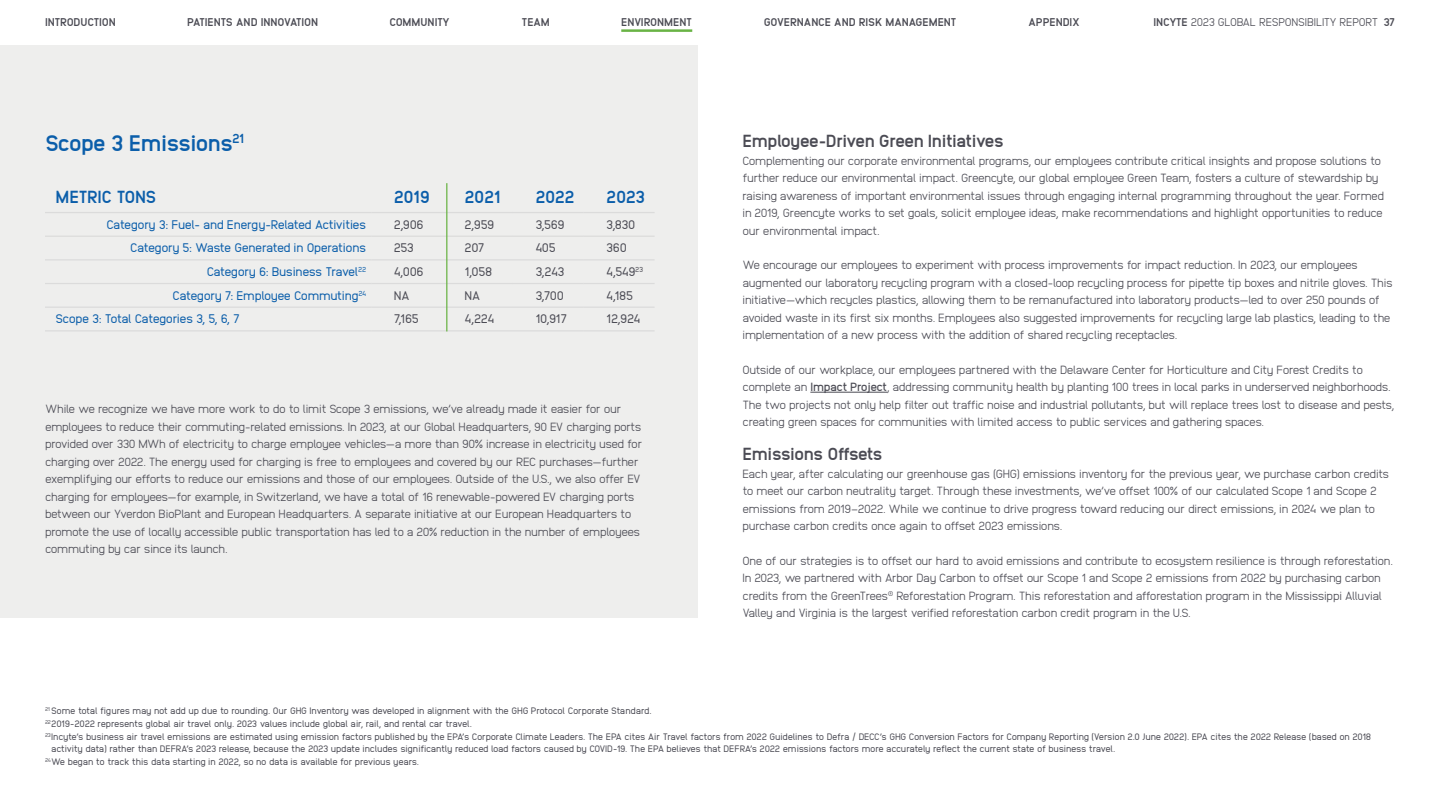
<style>
.page{position:relative;width:1440px;height:810px;background:#fff}
.page>*{position:absolute;margin:0;border:0;box-sizing:border-box;transform-origin:0 0}
.t1{font:800 22.5px "Anodina";letter-spacing:-.04em;color:#0b5eaa}
.t2{font:800 17.5px "Anodina";letter-spacing:-.05em;color:#4b4b54}
.t3{font:800 17.5px "Anodina";letter-spacing:-.03em;color:#0b5eaa}
.t4{font:12.5px "Anodina";letter-spacing:-.06em;color:#0b5eaa}
.t5{font:12.5px "Anodina";letter-spacing:-.03em;color:#4b4b54}
.t6{font:12.5px "Anodina";letter-spacing:-.04em;color:#0b5eaa}
.INCYTE_main_body_copy{font:300 11.88px/17.5px "Anodina";letter-spacing:-.04em;color:#4b4b54}
.t7{font:800 11.25px "Anodina";letter-spacing:-.025em;color:#4b4b54}
.t8{font:300 11.25px "Anodina";letter-spacing:-.025em;color:#4b4b54}
.Footnote{font:9.38px/11.2px "Anodina";letter-spacing:-.03em;color:#4b4b54}
.s1{font-weight:800}
.s2{font-weight:700}
</style>
<div class="page">
<hr style="left:621px;top:29px;width:71px;height:3px;background:#69b345">
<div style="left:0;top:45px;width:698px;height:572px;background:#eeeeed"></div>
<hr style="left:45px;top:212px;width:326px;height:1px;background:#dbdbdb">
<hr style="left:371px;top:212px;width:71px;height:1px;background:#dbdbdb">
<hr style="left:442px;top:212px;width:71px;height:1px;background:#dbdbdb">
<hr style="left:513px;top:212px;width:71px;height:1px;background:#dbdbdb">
<hr style="left:584px;top:212px;width:71px;height:1px;background:#dbdbdb">
<hr style="left:45px;top:236px;width:326px;height:1px;background:#dbdbdb">
<hr style="left:371px;top:236px;width:71px;height:1px;background:#dbdbdb">
<hr style="left:442px;top:236px;width:71px;height:1px;background:#dbdbdb">
<hr style="left:513px;top:236px;width:71px;height:1px;background:#dbdbdb">
<hr style="left:584px;top:236px;width:71px;height:1px;background:#dbdbdb">
<hr style="left:45px;top:259px;width:326px;height:1px;background:#dbdbdb">
<hr style="left:371px;top:259px;width:71px;height:1px;background:#dbdbdb">
<hr style="left:442px;top:259px;width:71px;height:1px;background:#dbdbdb">
<hr style="left:513px;top:259px;width:71px;height:1px;background:#dbdbdb">
<hr style="left:584px;top:259px;width:71px;height:1px;background:#dbdbdb">
<hr style="left:45px;top:283px;width:326px;height:1px;background:#dbdbdb">
<hr style="left:371px;top:283px;width:71px;height:1px;background:#dbdbdb">
<hr style="left:442px;top:283px;width:71px;height:1px;background:#dbdbdb">
<hr style="left:513px;top:283px;width:71px;height:1px;background:#dbdbdb">
<hr style="left:584px;top:283px;width:71px;height:1px;background:#dbdbdb">
<hr style="left:45px;top:307px;width:326px;height:1px;background:#dbdbdb">
<hr style="left:371px;top:307px;width:71px;height:1px;background:#dbdbdb">
<hr style="left:442px;top:307px;width:71px;height:1px;background:#dbdbdb">
<hr style="left:513px;top:307px;width:71px;height:1px;background:#dbdbdb">
<hr style="left:584px;top:307px;width:71px;height:1px;background:#dbdbdb">
<hr style="left:45px;top:330px;width:326px;height:1px;background:#dbdbdb">
<hr style="left:371px;top:330px;width:71px;height:1px;background:#dbdbdb">
<hr style="left:442px;top:330px;width:71px;height:1px;background:#dbdbdb">
<hr style="left:513px;top:330px;width:71px;height:1px;background:#dbdbdb">
<hr style="left:584px;top:330px;width:71px;height:1px;background:#dbdbdb">
<hr style="left:810px;top:392px;width:77px;height:1px;background:#4b4b54">
<hr style="left:446px;top:183px;width:1px;height:148px;background:#69b345">
<p class="t7" style="left:45px;top:14px;width:72px">INTRODUCTION</p>
<p class="t7" style="left:187px;top:14px;width:132px">PATIENTS AND INNOVATION</p>
<p class="t7" style="left:390px;top:14px;width:62px">COMMUNITY</p>
<p class="t7" style="left:522px;top:14px;width:30px">TEAM</p>
<p class="t7" style="left:621px;top:14px;width:72px">ENVIRONMENT</p>
<p class="t7" style="left:764px;top:14px;width:194px">GOVERNANCE AND RISK MANAGEMENT</p>
<p class="t7" style="left:1028px;top:14px;width:53px">APPENDIX</p>
<p class="t8" style="left:1153px;top:14px;width:243px"><span class="s1">INCYTE</span> 2023 GLOBAL RESPONSIBILITY REPORT <span class="s1">37</span></p>
<h2 class="t1" style="left:45px;top:127px;width:201px">Scope 3 Emissions<sup>21</sup></h2>
<p class="t3" style="left:56px;top:184px;width:102px">METRIC TONS</p>
<p class="t3" style="left:394px;top:184px;width:38px">2019</p>
<p class="t3" style="left:465px;top:184px;width:37px">2021</p>
<p class="t3" style="left:535px;top:184px;width:41px">2022</p>
<p class="t3" style="left:606px;top:184px;width:41px">2023</p>
<p class="t4" style="left:106px;top:215px;width:261px">Category 3: Fuel- and Energy-Related Activities</p>
<p class="t5" style="left:394px;top:215px;width:31px">2,906</p>
<p class="t5" style="left:465px;top:215px;width:31px">2,959</p>
<p class="t5" style="left:535px;top:215px;width:31px">3,569</p>
<p class="t5" style="left:606px;top:215px;width:31px">3,830</p>
<p class="t4" style="left:130px;top:239px;width:237px">Category 5: Waste Generated in Operations</p>
<p class="t5" style="left:394px;top:239px;width:22px">253</p>
<p class="t5" style="left:465px;top:239px;width:21px">207</p>
<p class="t5" style="left:535px;top:239px;width:22px">405</p>
<p class="t5" style="left:606px;top:239px;width:22px">360</p>
<p class="t4" style="left:207px;top:263px;width:161px">Category 6: Business Travel<sup>22</sup></p>
<p class="t5" style="left:394px;top:263px;width:31px">4,006</p>
<p class="t5" style="left:465px;top:263px;width:29px">1,058</p>
<p class="t5" style="left:535px;top:263px;width:31px">3,243</p>
<p class="t5" style="left:606px;top:263px;width:38px">4,549<sup>23</sup></p>
<p class="t6" style="left:173px;top:286px;width:195px">Category 7: Employee Commuting<sup>24</sup></p>
<p class="t5" style="left:394px;top:286px;width:18px">NA</p>
<p class="t5" style="left:465px;top:286px;width:18px">NA</p>
<p class="t5" style="left:535px;top:286px;width:30px">3,700</p>
<p class="t5" style="left:606px;top:286px;width:29px">4,185</p>
<p class="t4" style="left:56px;top:310px;width:186px">Scope 3: Total Categories 3, 5, 6, 7</p>
<p class="t5" style="left:394px;top:310px;width:27px">7,165</p>
<p class="t5" style="left:465px;top:310px;width:31px">4,224</p>
<p class="t5" style="left:535px;top:310px;width:33px">10,917</p>
<p class="t5" style="left:606px;top:310px;width:36px">12,924</p>
<p class="INCYTE_main_body_copy" style="left:45px;top:400px;width:599px">While we recognize we have more work to do to limit Scope 3 emissions, we’ve already made it easier for our employees to reduce their commuting-related emissions. In 2023, at our Global Headquarters, 90 EV charging ports provided over 330 MWh of electricity to charge employee vehicles—a more than 90% increase in electricity used for charging over 2022. The energy used for charging is free to employees and covered by our REC purchases—further exemplifying our efforts to reduce our emissions and those of our employees. Outside of the U.S., we also offer EV charging for employees—for example, in Switzerland, we have a total of 16 renewable-powered EV charging ports between our Yverdon BioPlant and European Headquarters. A separate initiative at our European Headquarters to promote the use of locally accessible public transportation has led to a 20% reduction in the number of employees commuting by car since its launch.</p>
<h3 class="t2" style="left:742px;top:129px;width:263px">Employee-Driven Green Initiatives</h3>
<p class="INCYTE_main_body_copy" style="left:742px;top:151px;width:643px">Complementing our corporate environmental programs, our employees contribute critical insights and propose solutions to further reduce our environmental impact. Greencyte, our global employee Green Team, fosters a culture of stewardship by raising awareness of important environmental issues through engaging internal programming throughout the year. Formed in 2019, Greencyte works to set goals, solicit employee ideas, make recommendations and highlight opportunities to reduce our environmental impact.</p>
<p class="INCYTE_main_body_copy" style="left:742px;top:256px;width:652px">We encourage our employees to experiment with process improvements for impact reduction. In 2023, our employees augmented our laboratory recycling program with a closed-loop recycling process for pipette tip boxes and nitrile gloves. This initiative—which recycles plastics, allowing them to be remanufactured into laboratory products—led to over 250 pounds of avoided waste in its first six months. Employees also suggested improvements for recycling large lab plastics, leading to the implementation of a new process with the addition of shared recycling receptacles.</p>
<p class="INCYTE_main_body_copy" style="left:742px;top:360px;width:654px">Outside of our workplace, our employees partnered with the Delaware Center for Horticulture and City Forest Credits to complete an <span class="s2">Impact Project</span>, addressing community health by planting 100 trees in local parks in underserved neighborhoods.<br>The two projects not only help filter out traffic noise and industrial pollutants, but will replace trees lost to disease and pests, creating green spaces for communities with limited access to public services and gathering spaces.</p>
<h3 class="t2" style="left:742px;top:442px;width:142px">Emissions Offsets</h3>
<p class="INCYTE_main_body_copy" style="left:742px;top:464px;width:648px">Each year, after calculating our greenhouse gas (GHG) emissions inventory for the previous year, we purchase carbon credits to meet our carbon neutrality target. Through these investments, we’ve offset 100% of our calculated Scope 1 and Scope 2 emissions from 2019–2022. While we continue to drive progress toward reducing our direct emissions, in 2024 we plan to purchase carbon credits once again to offset 2023 emissions.</p>
<p class="INCYTE_main_body_copy" style="left:742px;top:551px;width:652px">One of our strategies is to offset our hard to avoid emissions and contribute to ecosystem resilience is through reforestation.<br>In 2023, we partnered with Arbor Day Carbon to offset our Scope 1 and Scope 2 emissions from 2022 by purchasing carbon credits from the GreenTrees<sup>®</sup> Reforestation Program. This reforestation and afforestation program in the Mississippi Alluvial Valley and Virginia is the largest verified reforestation carbon credit program in the U.S.</p>
<p class="Footnote" style="left:45px;top:705px;width:608px"><sup>21</sup> Some total figures may not add up due to rounding. Our GHG Inventory was developed in alignment with the GHG Protocol Corporate Standard.</p>
<p class="Footnote" style="left:45px;top:718px;width:428px"><sup>22</sup>2019-2022 represents global air travel only. 2023 values include global air, rail, and rental car travel.</p>
<p class="Footnote" style="left:51px;top:731px;width:1322px;text-indent:-6px"><sup>23</sup>Incyte’s business air travel emissions are estimated using emission factors published by the EPA’s Corporate Climate Leaders. The EPA cites Air Travel factors from 2022 Guidelines to Defra / DECC’s GHG Conversion Factors for Company Reporting (Version 2.0 June 2022). EPA cites the 2022 Release (based on 2018 activity data) rather than DEFRA’s 2023 release, because the 2023 update includes significantly reduced load factors caused by COVID-19. The EPA believes that DEFRA’s 2022 emissions factors more accurately reflect the current state of business travel.</p>
<p class="Footnote" style="left:45px;top:756px;width:376px"><sup>24</sup>We began to track this data starting in 2022, so no data is available for previous years.</p>
</div>
